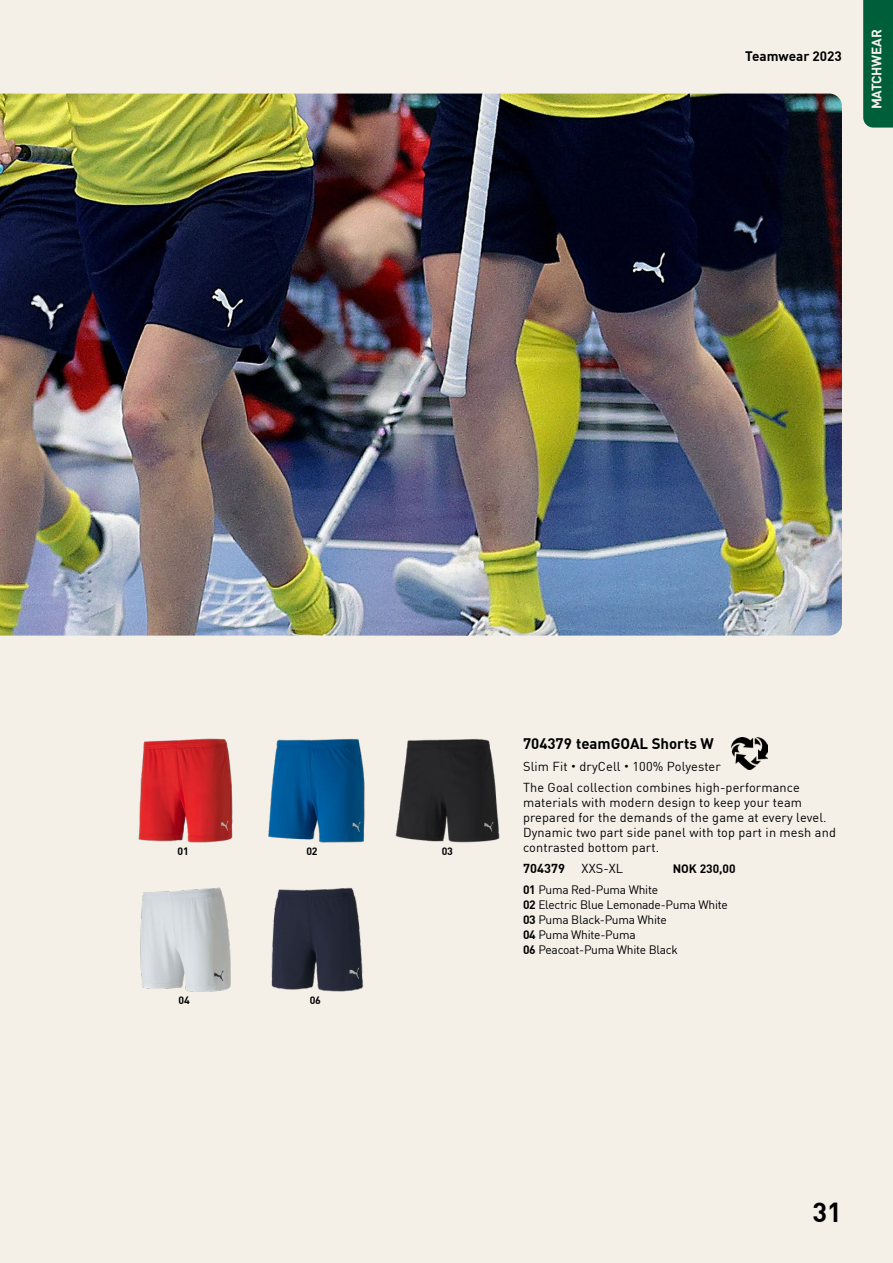
<style>
.page{position:relative;width:893px;height:1263px;background:#f4f0e8}
.page>*{position:absolute;margin:0;border:0;box-sizing:border-box;transform-origin:0 0}
.t1{font:700 27px "FFDI Nfor PUMA";color:#000}
.product_big{font:700 15px "FFDI Nfor PUMA";color:#000}
.t2{font:700 13.5px "FFDI Nfor PUMA";color:#000}
.seitliche_kategorien{font:700 13.5px "FFDI Nfor PUMA";letter-spacing:-.015em;color:#f4f0e8}
.INFO__PRICE_AND_SIZE{font:12.75px/15px "FFDI Nfor PUMA";letter-spacing:.01em;color:#000}
.INFO__PRICE_AND_SIZE-2{font:700 12.75px "FFDI Nfor PUMA";letter-spacing:.01em;color:#000}
.COLORS{font:12px/15px "FFDI Nfor PUMA";letter-spacing:-.02em;color:#000}
.INFO__PRICE_AND_SIZE-3{font:700 12px "FFDI Nfor PUMA";color:#000}
.PRODUKTNUMMERN{font:700 10.5px "FFDI Nfor PUMA";letter-spacing:-.02em;color:#000}
.s1{font-weight:700;font-size:16.5px}
.s2{font-weight:700}
</style>
<div class="page">
<img style="left:138px;top:738px;width:95px;height:105px">
<img style="left:268px;top:738px;width:97px;height:105px">
<img style="left:140px;top:887px;width:91px;height:105px">
<img style="left:271px;top:887px;width:93px;height:105px">
<img style="left:395px;top:739px;width:105px;height:104px">
<img style="left:732px;top:738px;width:36px;height:32px">
<div style="left:863px;top:0;width:30px;height:128px;background:#005f3b"></div>
<img style="left:0;top:94px;width:842px;height:542px">
<p class="t2" style="left:745px;top:46px;width:98px">Teamwear 2023</p>
<p class="seitliche_kategorien" style="left:866px;top:109px;width:81px;rotate:-90deg">MATCHWEAR</p>
<p class="PRODUKTNUMMERN" style="left:178px;top:843px;width:13px">01</p>
<p class="PRODUKTNUMMERN" style="left:306px;top:843px;width:13px">02</p>
<p class="PRODUKTNUMMERN" style="left:179px;top:992px;width:13px">04</p>
<p class="PRODUKTNUMMERN" style="left:310px;top:992px;width:13px">06</p>
<p class="PRODUKTNUMMERN" style="left:442px;top:843px;width:13px">03</p>
<p class="product_big" style="left:523px;top:732px;width:192px">704379 teamGOAL Shorts W</p>
<p class="INFO__PRICE_AND_SIZE" style="left:523px;top:758px;width:199px">Slim Fit <span class="s1">·</span> dryCell <span class="s1">·</span> 100% Polyester</p>
<p class="INFO__PRICE_AND_SIZE" style="left:523px;top:779px;width:314px">The Goal collection combines high-performance materials with modern design to keep your team prepared for the demands of the game at every level.<br>Dynamic two part side panel with top part in mesh and contrasted bottom part.</p>
<p class="INFO__PRICE_AND_SIZE-2" style="left:523px;top:858px;width:44px">704379</p>
<p class="INFO__PRICE_AND_SIZE" style="left:581px;top:860px;width:43px">XXS-XL</p>
<p class="INFO__PRICE_AND_SIZE-3" style="left:673px;top:859px;width:64px">NOK 230,00</p>
<p class="COLORS" style="left:523px;top:881px;width:206px"><span class="s2">01</span> Puma Red-Puma White<br><span class="s2">02</span> Electric Blue Lemonade-Puma White<br><span class="s2">03</span> Puma Black-Puma White<br><span class="s2">04</span> Puma White-Puma<br><span class="s2">06</span> Peacoat-Puma White Black</p>
<h1 class="t1" style="left:813px;top:1191px;width:31px">31</h1>
</div>
